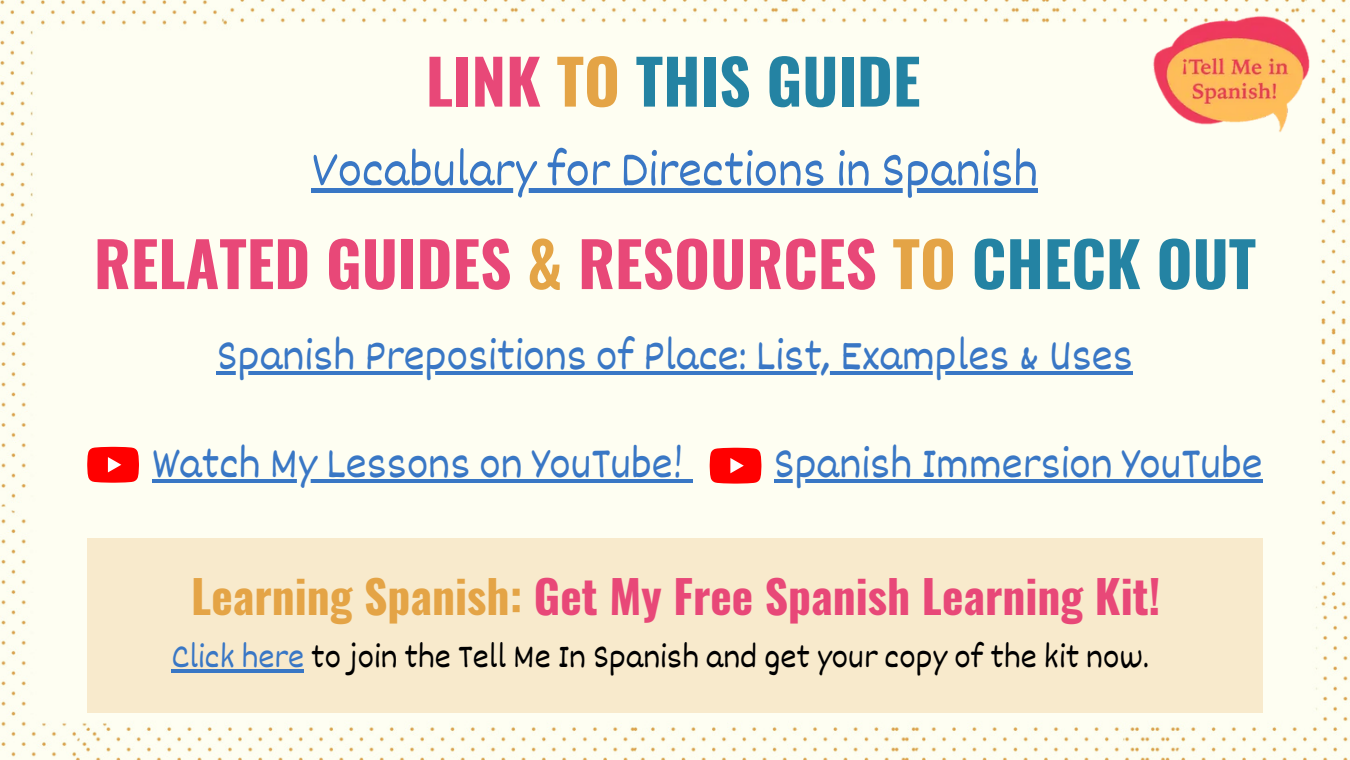
<style>
.page{position:relative;width:1350px;height:760px;background:#fff}
.page>*{position:absolute;margin:0;border:0;box-sizing:border-box;transform-origin:0 0}
.t1{font:700 61.5px "Oswald";color:#e84878}
.t2{font:700 61.5px "Oswald";color:#2483a3}
.t3{font:51px "Dekko";color:#3977c5}
.t4{font:700 45.45px "Oswald";color:#e84878}
.t5{font:45px "Dekko";color:#3977c5}
.t6{font:34.5px "Dekko";color:#000}
.s1{color:#e84878}
.s2{color:#e4a446}
.s3{color:#2483a3}
.s4{color:#3977c5}
</style>
<div class="page">
<div style="left:0;top:0;width:1350px;height:759px;background:#fefef2"></div>
<img style="left:1111px;top:0;width:239px;height:150px">
<div style="left:87px;top:538px;width:1176px;height:174px;background:#f8eacc"></div>
<svg style="left:87px;top:446px;width:52px;height:36px;background:#fe2120"></svg>
<hr style="left:152px;top:479px;width:531px;height:3px;background:#3977c5">
<svg style="left:683px;top:479px;width:9px;height:3px"></svg>
<hr style="left:774px;top:479px;width:489px;height:3px;background:#3977c5">
<svg style="left:710px;top:447px;width:51px;height:36px;background:#fe1d1d"></svg>
<div style="left:312px;top:188px;width:726px;height:5px;background:#3977c5"></div>
<hr style="left:171px;top:669px;width:133px;height:3px;background:#3977c5">
<hr style="left:217px;top:371px;width:916px;height:4px;background:#3977c5">
<p class="t2" style="left:426px;top:33px;width:496px"><span class="s1">LINK</span> <span class="s2">TO</span> THIS GUIDE</p>
<p class="t3" style="left:312px;top:138px;width:728px">Vocabulary for Directions in Spanish</p>
<p class="t1" style="left:94px;top:215px;width:1164px">RELATED GUIDES <span class="s2">&amp;</span> RESOURCES <span class="s2">TO</span> <span class="s3">CHECK OUT</span></p>
<p class="t5" style="left:217px;top:327px;width:918px">Spanish Prepositions of Place: List, Examples &amp; Uses</p>
<p class="t5" style="left:152px;top:435px;width:533px">Watch My Lessons on YouTube!</p>
<p class="t5" style="left:774px;top:435px;width:490px">Spanish Immersion YouTube</p>
<p class="t4" style="left:191px;top:561px;width:971px"><span class="s2">Learning Spanish:</span> Get My Free Spanish Learning Kit!</p>
<p class="t6" style="left:171px;top:635px;width:979px"><span class="s4">Click here</span> to join the Tell Me In Spanish and get your copy of the kit now.</p>
</div>
